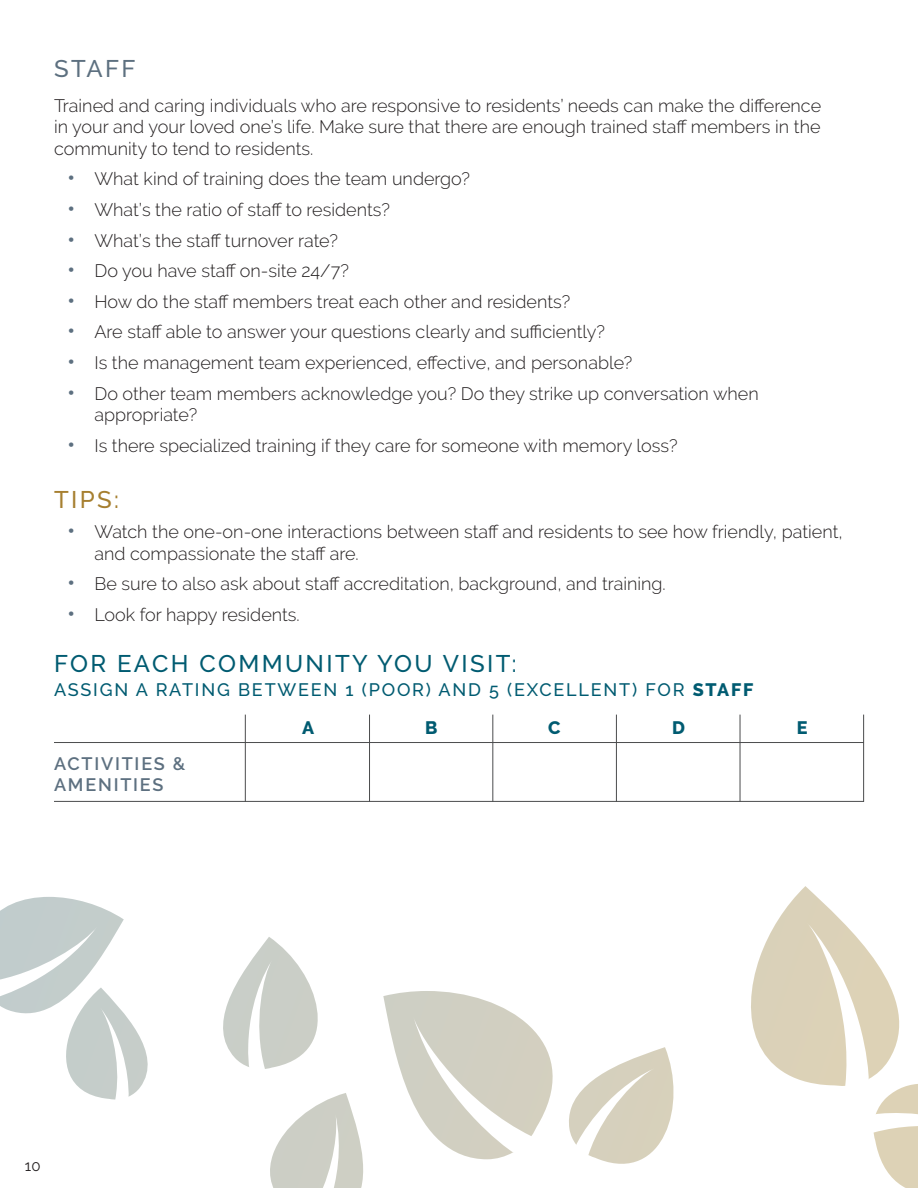
<style>
.page{position:relative;width:918px;height:1188px;background:#fff}
.page>*{position:absolute;margin:0;border:0;box-sizing:border-box;transform-origin:0 0}
.t1{font:500 24px "Raleway";letter-spacing:.1em;color:#005b71}
.t2{font:500 24px "Raleway";letter-spacing:.1em;color:#5d7080}
.t3{font:500 24px "Raleway";color:#a67f30}
.Paragraph_Body{font:300 18px/21.6px "Raleway";color:#231f20}
.t4{font:500 18px "Raleway";letter-spacing:.1em;color:#005b71}
.t5{font:600 18px/21px "Raleway";letter-spacing:.1em;color:#5d7080}
.t6{font:800 18px "Raleway";color:#005b71}
.t7{font:15px "Raleway";color:#231f20}
.s1{font-weight:700;font-size:21px;color:#5d7080}
.s2{font-weight:800}
</style>
<div class="page">
<hr style="left:369px;top:715px;width:1px;height:87px;background:#4b4c4d">
<hr style="left:492px;top:715px;width:1px;height:87px;background:#4b4c4d">
<hr style="left:616px;top:715px;width:1px;height:87px;background:#4b4c4d">
<hr style="left:740px;top:715px;width:1px;height:87px;background:#4b4c4d">
<hr style="left:863px;top:715px;width:1px;height:87px;background:#4b4c4d">
<hr style="left:245px;top:715px;width:1px;height:87px;background:#4b4c4d">
<hr style="left:54px;top:742px;width:810px;height:1px;background:#4b4c4d">
<hr style="left:54px;top:801px;width:810px;height:1px;background:#4b4c4d">
<svg style="left:0;top:886px;width:900px;height:302px"></svg>
<svg style="left:741px;top:1049px;width:177px;height:139px"></svg>
<p class="t2" style="left:54px;top:54px;width:83px">STAFF</p>
<p class="Paragraph_Body" style="left:54px;top:94px;width:769px;text-align:justify">Trained and caring individuals who are responsive to residents’ needs can make the difference in your and your loved one’s life. Make sure that there are enough trained staff members in the community to tend to residents.</p>
<p class="Paragraph_Body" style="left:68px;top:168px;width:404px"><span class="s1">•</span> What kind of training does the team undergo?</p>
<p class="Paragraph_Body" style="left:68px;top:199px;width:324px"><span class="s1">•</span> What’s the ratio of staff to residents?</p>
<p class="Paragraph_Body" style="left:68px;top:229px;width:272px"><span class="s1">•</span> What’s the staff turnover rate?</p>
<p class="Paragraph_Body" style="left:68px;top:260px;width:283px"><span class="s1">•</span> Do you have staff on-site 24/7?</p>
<p class="Paragraph_Body" style="left:68px;top:291px;width:504px"><span class="s1">•</span> How do the staff members treat each other and residents?</p>
<p class="Paragraph_Body" style="left:68px;top:321px;width:539px"><span class="s1">•</span> Are staff able to answer your questions clearly and sufficiently?</p>
<p class="Paragraph_Body" style="left:68px;top:352px;width:566px"><span class="s1">•</span> Is the management team experienced, effective, and personable?</p>
<p class="Paragraph_Body" style="left:94px;top:382px;width:666px;text-indent:-27px"><span class="s1">•</span> Do other team members acknowledge you? Do they strike up conversation when appropriate?</p>
<p class="Paragraph_Body" style="left:68px;top:435px;width:612px"><span class="s1">•</span> Is there specialized training if they care for someone with memory loss?</p>
<p class="t3" style="left:54px;top:485px;width:66px">TIPS:</p>
<p class="Paragraph_Body" style="left:94px;top:521px;width:750px;text-indent:-27px"><span class="s1">•</span> Watch the one-on-one interactions between staff and residents to see how friendly, patient, and compassionate the staff are.</p>
<p class="Paragraph_Body" style="left:68px;top:573px;width:600px"><span class="s1">•</span> Be sure to also ask about staff accreditation, background, and training.</p>
<p class="Paragraph_Body" style="left:68px;top:604px;width:234px"><span class="s1">•</span> Look for happy residents.</p>
<p class="t1" style="left:54px;top:650px;width:464px">FOR EACH COMMUNITY YOU VISIT:</p>
<p class="t4" style="left:54px;top:679px;width:701px">ASSIGN A RATING BETWEEN 1 (POOR) AND 5 (EXCELLENT) FOR <span class="s2">STAFF</span></p>
<p class="t6" style="left:302px;top:718px;width:14px">A</p>
<p class="t6" style="left:425px;top:718px;width:14px">B</p>
<p class="t6" style="left:548px;top:718px;width:14px">C</p>
<p class="t6" style="left:672px;top:718px;width:14px">D</p>
<p class="t6" style="left:797px;top:718px;width:12px">E</p>
<p class="t5" style="left:54px;top:753px;width:133px">ACTIVITIES &amp;<br>AMENITIES</p>
<p class="t7" style="left:25px;top:1157px;width:17px">10</p>
</div>
